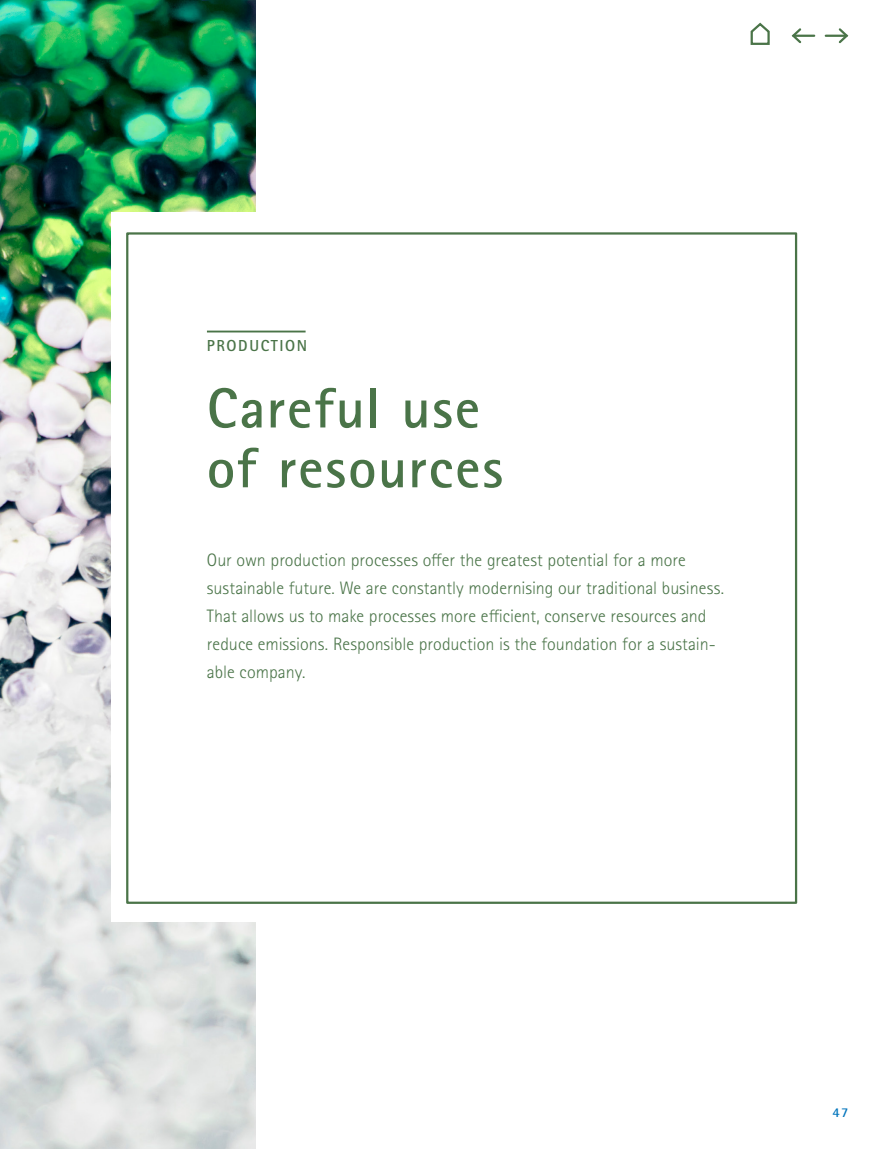
<style>
.page{position:relative;width:893px;height:1149px;background:#fff}
.page>*{position:absolute;margin:0;border:0;box-sizing:border-box;transform-origin:0 0}
.t1{font:700 56.55px/59.7px "Rotis Sans Serif Std";letter-spacing:.03em;color:#4a7448}
.t2{font:300 18px/27.8px "Rotis Sans Serif Std";color:#4a7448}
.t3{font:700 15.9px "Rotis Sans Serif Std";letter-spacing:.1em;color:#4a7448}
.t4{font:700 13.5px "Rotis Sans Serif Std";color:#0074bc}
</style>
<div class="page">
<img style="left:0;top:0;width:255px;height:1148px">
<svg style="left:750px;top:22px;width:20px;height:23px"></svg>
<svg style="left:824px;top:28px;width:25px;height:16px"></svg>
<svg style="left:791px;top:28px;width:25px;height:16px"></svg>
<div style="left:111px;top:213px;width:709px;height:708px;background:#fff"></div>
<div style="left:126px;top:232px;width:671px;height:671px;background:#fff;border:2px solid #4a7448"></div>
<hr style="left:207px;top:330px;width:99px;height:2px;background:#4a7448">
<p class="t3" style="left:207px;top:335px;width:102px">PRODUCTION</p>
<h1 class="t1" style="left:207px;top:378px;width:298px">Careful use of resources</h1>
<p class="t2" style="left:207px;top:546px;width:519px">Our own production processes offer the greatest potential for a more sustainable future. We are constantly modernising our traditional business.<br>That allows us to make processes more efficient, conserve resources and reduce emissions. Responsible production is the foundation for a sustain&shy;able company.</p>
<p class="t4" style="left:832px;top:1103px;width:17px">47</p>
</div>
